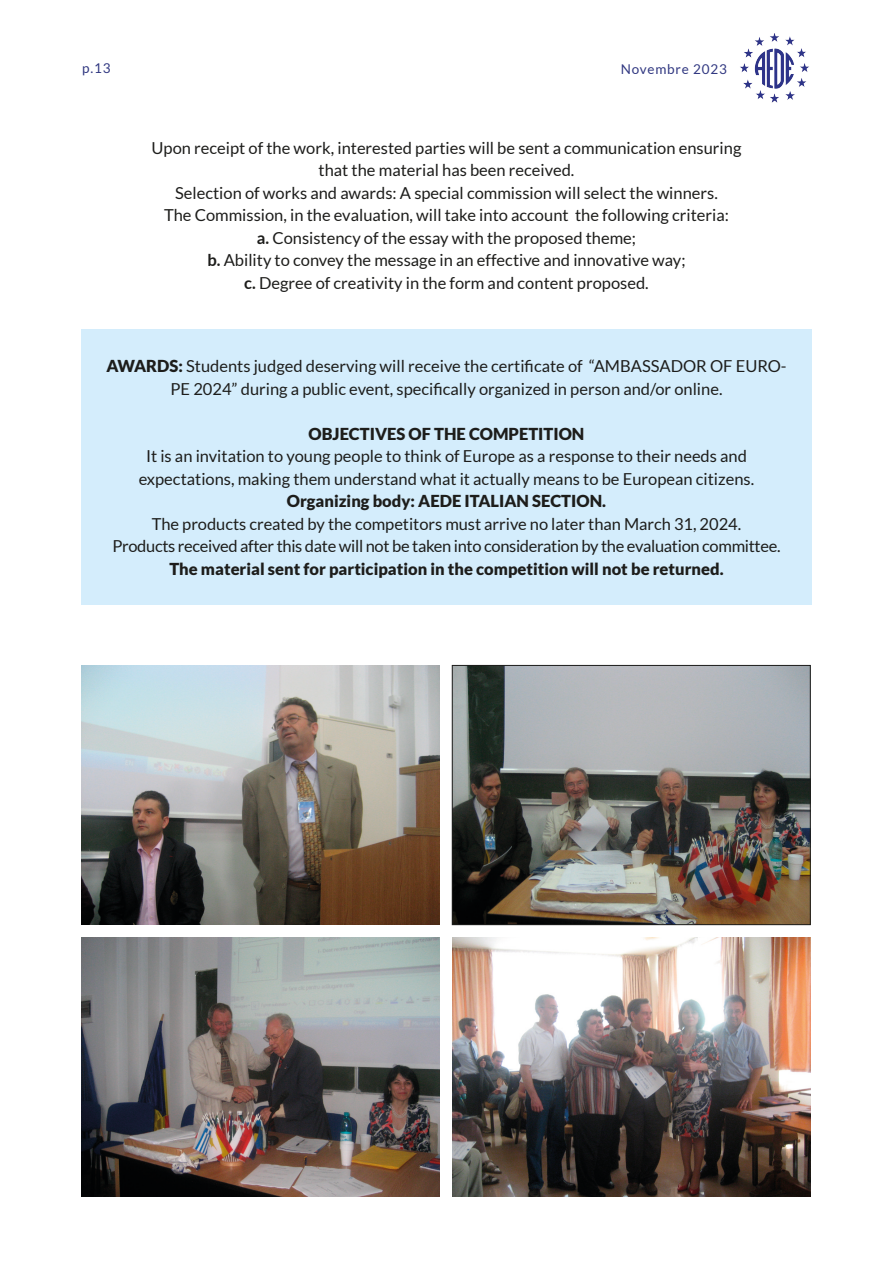
<style>
.page{position:relative;width:893px;height:1263px;background:#fff}
.page>*{position:absolute;margin:0;border:0;box-sizing:border-box;transform-origin:0 0}
.t1{font:16.5px/22.5px "Lato";color:#1d1d1b;text-align:center}
.t2{font:900 16.5px "Lato";color:#1d1d1b}
.t3{font:16.5px "Lato";letter-spacing:-.02em;color:#1d1d1b}
.t4{font:13.5px "Lato";letter-spacing:.06em;color:#313881}
.s1{font-weight:700}
.s2{font-weight:900}
</style>
<div class="page">
<img style="left:740px;top:33px;width:69px;height:70px">
<div style="left:81px;top:329px;width:731px;height:276px;background:#d4edfc"></div>
<img style="left:81px;top:937px;width:358px;height:260px">
<img style="left:454px;top:667px;width:355px;height:256px">
<div style="left:452px;top:665px;width:359px;height:260px;border:1px solid #1d1d1b"></div>
<img style="left:81px;top:665px;width:358px;height:260px">
<img style="left:452px;top:937px;width:358px;height:260px">
<p class="t4" style="left:82px;top:61px;width:30px">p.13</p>
<p class="t4" style="left:621px;top:61px;width:108px">Novembre 2023</p>
<p class="t1" style="left:152px;top:136px;width:591px">Upon receipt of the work, interested parties will be sent a communication ensuring</p>
<p class="t1" style="left:319px;top:159px;width:257px">that the material has been received.</p>
<p class="t1" style="left:175px;top:181px;width:544px">Selection of works and awards: A special commission will select the winners.</p>
<p class="t1" style="left:164px;top:204px;width:566px">The Commission, in the evaluation, will take into account the following criteria:</p>
<p class="t1" style="left:257px;top:226px;width:381px"><span class="s1">a.</span> Consistency of the essay with the proposed theme;</p>
<p class="t1" style="left:207px;top:249px;width:480px"><span class="s1">b.</span> Ability to convey the message in an effective and innovative way;</p>
<p class="t1" style="left:244px;top:271px;width:406px"><span class="s1">c.</span> Degree of creativity in the form and content proposed.</p>
<p class="t1" style="left:106px;top:355px;width:682px"><span class="s2">AWARDS:</span> Students judged deserving will receive the certificate of “AMBASSADOR OF EURO-<br>PE 2024” during a public event, specifically organized in person and/or online.</p>
<p class="t2" style="left:309px;top:424px;width:277px">OBJECTIVES OF THE COMPETITION</p>
<p class="t1" style="left:146px;top:445px;width:602px">It is an invitation to young people to think of Europe as a response to their needs and</p>
<p class="t1" style="left:139px;top:467px;width:617px">expectations, making them understand what it actually means to be European citizens.</p>
<p class="t2" style="left:287px;top:492px;width:321px">Organizing body: AEDE ITALIAN SECTION.</p>
<p class="t1" style="left:152px;top:512px;width:591px">The products created by the competitors must arrive no later than March 31, 2024.</p>
<p class="t3" style="left:112px;top:537px;width:670px">Products received after this date will not be taken into consideration by the evaluation committee.</p>
<p class="t2" style="left:169px;top:559px;width:556px">The material sent for participation in the competition will not be returned.</p>
</div>
